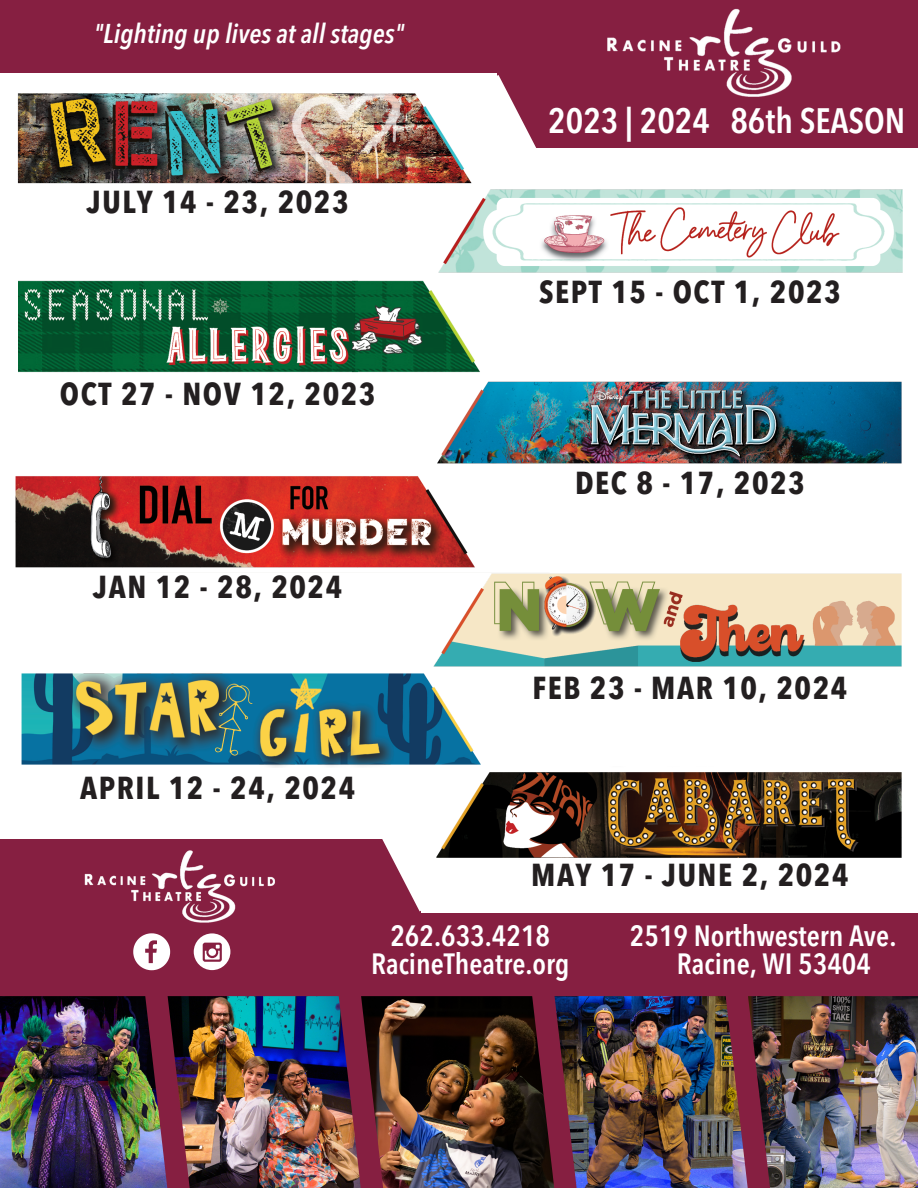
<style>
.page{position:relative;width:918px;height:1188px;background:#fff}
.page>*{position:absolute;margin:0;border:0;box-sizing:border-box;transform-origin:0 0}
.t1{font:600 condensed 35.1px "Avenir Next LT Pro";color:#fff}
.t2{font:700 condensed 31.5px "Avenir Next LT Pro";letter-spacing:.05em;color:#231f20}
.t3{font:600 condensed 29.1px/28.2px "Avenir Next LT Pro";color:#fff;text-align:center}
.t4{font:italic 600 condensed 27px "Avenir Next LT Pro";color:#fff}
</style>
<div class="page">
<img style="left:17px;top:93px;width:455px;height:91px">
<div style="left:0;top:914px;width:918px;height:274px;background:#861f41"></div>
<img style="left:0;top:996px;width:918px;height:192px">
<img style="left:18px;top:280px;width:335px;height:93px">
<img style="left:353px;top:281px;width:127px;height:92px">
<img style="left:21px;top:673px;width:460px;height:94px">
<img style="left:15px;top:476px;width:460px;height:92px">
<img style="left:322px;top:183px;width:581px;height:98px">
<img style="left:437px;top:381px;width:465px;height:83px">
<img style="left:433px;top:573px;width:469px;height:94px">
<img style="left:449px;top:772px;width:453px;height:86px">
<div style="left:498px;top:0;width:420px;height:148px;background:#861f41"></div>
<div style="left:0;top:0;width:918px;height:72px;background:#861f41"></div>
<img style="left:607px;top:8px;width:234px;height:89px">
<svg style="left:459px;top:75px;width:78px;height:101px"></svg>
<div style="left:0;top:839px;width:420px;height:132px;background:#861f41"></div>
<svg style="left:382px;top:835px;width:67px;height:76px"></svg>
<div style="left:409px;top:826px;width:22px;height:58px;background:#fff"></div>
<svg style="left:133px;top:933px;width:37px;height:37px"></svg>
<div style="left:194px;top:933px;width:36px;height:37px;background:#fff;border-radius:50%"></div>
<svg style="left:203px;top:943px;width:19px;height:19px"></svg>
<img style="left:84px;top:850px;width:191px;height:73px">
<p class="t4" style="left:93px;top:18px;width:312px">"Lighting up lives at all stages"</p>
<p class="t2" style="left:87px;top:183px;width:263px">JULY 14 - 23, 2023</p>
<p class="t2" style="left:60px;top:375px;width:317px">OCT 27 - NOV 12, 2023</p>
<p class="t2" style="left:93px;top:567px;width:251px">JAN 12 - 28, 2024</p>
<p class="t2" style="left:80px;top:769px;width:277px">APRIL 12 - 24, 2024</p>
<p class="t1" style="left:548px;top:99px;width:359px">2023 | 2024 86th SEASON</p>
<p class="t2" style="left:539px;top:273px;width:303px">SEPT 15 - OCT 1, 2023</p>
<p class="t2" style="left:575px;top:464px;width:231px">DEC 8 - 17, 2023</p>
<p class="t2" style="left:532px;top:668px;width:316px">FEB 23 - MAR 10, 2024</p>
<p class="t2" style="left:531px;top:856px;width:319px">MAY 17 - JUNE 2, 2024</p>
<p class="t3" style="left:371px;top:922px;width:200px">262.633.4218<br>RacineTheatre.org</p>
<p class="t3" style="left:677px;top:922px;width:221px;text-align:left;text-indent:-47px">2519 Northwestern Ave.<br>Racine, WI 53404</p>
</div>
